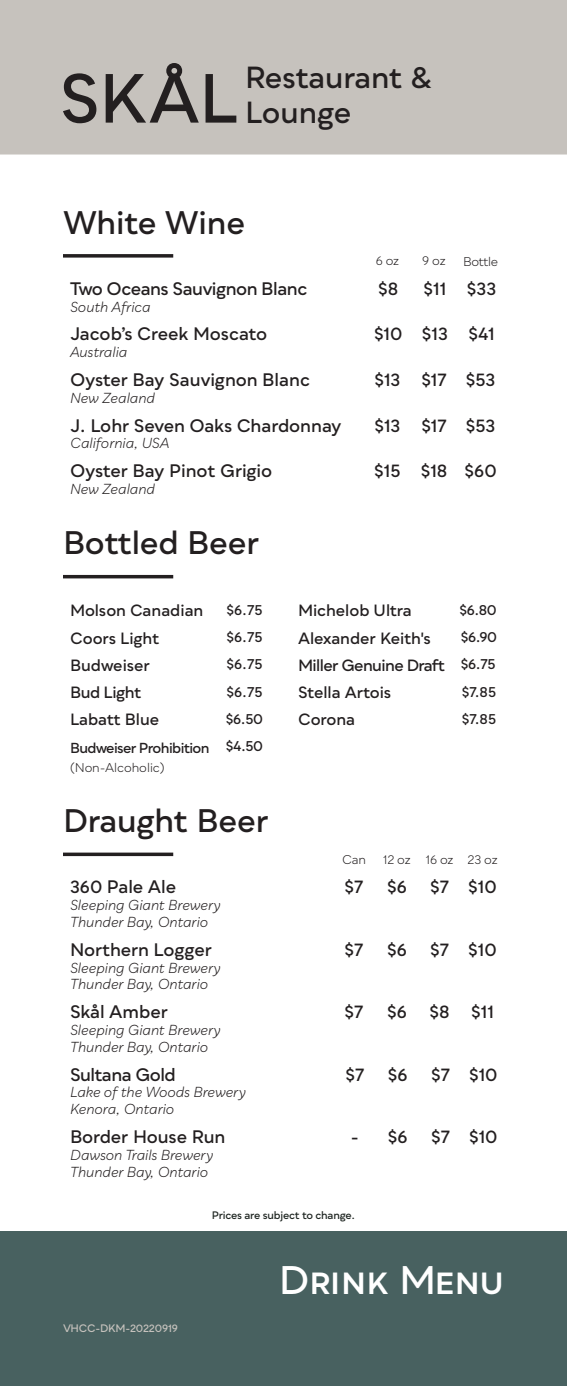
<style>
.page{position:relative;width:567px;height:1386px;background:#fff}
.page>*{position:absolute;margin:0;border:0;box-sizing:border-box;transform-origin:0 0}
.t1{font:600 38.5px "Qualion";letter-spacing:-.02em;color:#fff}
.t2{font:600 31.5px "Qualion";letter-spacing:-.015em;color:#231f20}
.t3{font:600 29.4px/35.4px "Qualion";letter-spacing:-.015em;color:#231f20}
.t4{font:600 17.5px "Qualion";letter-spacing:-.005em;color:#231f20}
.t5{font:600 17.5px "Qualion";letter-spacing:-.03em;color:#231f20}
.t6{font:600 17.5px "Qualion";letter-spacing:-.035em;color:#231f20}
.t7{font:600 15.75px "Qualion";letter-spacing:-.01em;color:#231f20}
.t8{font:600 15.75px "Qualion";letter-spacing:-.045em;color:#231f20}
.t9{font:italic 14px/16.8px "Qualion";color:#231f20}
.t10{font:600 14px "Qualion";letter-spacing:-.04em;color:#231f20}
.t11{font:12.25px "Qualion";letter-spacing:-.01em;color:#231f20}
.t12{font:600 10.5px "Qualion";letter-spacing:-.02em;color:#1d2420}
.t13{font:600 10.5px "Qualion";letter-spacing:-.02em;color:#c6c2bd}
.s1{font-size:14px}
</style>
<div class="page">
<div style="left:0;top:0;width:567px;height:155px;background:#c6c2bd"></div>
<svg style="left:63px;top:63px;width:173px;height:60px;background:#95918d"></svg>
<div style="left:0;top:1231px;width:567px;height:155px;background:#486160"></div>
<hr style="left:63px;top:575px;width:110px;height:3px;background:#231f20">
<svg style="left:63px;top:254px;width:110px;height:4px"></svg>
<hr style="left:63px;top:853px;width:110px;height:3px;background:#231f20">
<h3 class="t3" style="left:245px;top:60px;width:190px">Restaurant &amp;<br>Lounge</h3>
<h2 class="t2" style="left:63px;top:204px;width:184px">White Wine</h2>
<p class="t11" style="left:376px;top:254px;width:25px">6 oz</p>
<p class="t11" style="left:422px;top:254px;width:25px">9 oz</p>
<p class="t11" style="left:463px;top:254px;width:37px">Bottle</p>
<p class="t5" style="left:70px;top:279px;width:239px">Two Oceans Sauvignon Blanc</p>
<p class="t9" style="left:70px;top:298px;width:82px">South Africa</p>
<p class="t4" style="left:378px;top:279px;width:22px">$8</p>
<p class="t4" style="left:424px;top:279px;width:74px">$11 $33</p>
<p class="t4" style="left:70px;top:324px;width:199px">Jacob’s Creek Moscato</p>
<p class="t9" style="left:70px;top:344px;width:59px">Australia</p>
<p class="t4" style="left:374px;top:324px;width:122px">$10 $13 $41</p>
<p class="t4" style="left:70px;top:370px;width:242px">Oyster Bay Sauvignon Blanc</p>
<p class="t9" style="left:70px;top:390px;width:87px">New Zealand</p>
<p class="t4" style="left:374px;top:370px;width:123px">$13 $17 $53</p>
<p class="t4" style="left:70px;top:415px;width:273px">J. Lohr Seven Oaks Chardonnay</p>
<p class="t9" style="left:70px;top:435px;width:101px">California, USA</p>
<p class="t4" style="left:374px;top:415px;width:123px">$13 $17 $53</p>
<p class="t4" style="left:70px;top:461px;width:204px">Oyster Bay Pinot Grigio</p>
<p class="t9" style="left:70px;top:481px;width:87px">New Zealand</p>
<p class="t4" style="left:374px;top:461px;width:124px">$15 $18 $60</p>
<h2 class="t2" style="left:63px;top:525px;width:198px">Bottled Beer</h2>
<p class="t7" style="left:70px;top:602px;width:135px">Molson Canadian</p>
<p class="t10" style="left:226px;top:602px;width:38px">$6.75</p>
<p class="t7" style="left:298px;top:602px;width:115px">Michelob Ultra</p>
<p class="t10" style="left:459px;top:602px;width:39px">$6.80</p>
<p class="t7" style="left:70px;top:629px;width:91px">Coors Light</p>
<p class="t10" style="left:226px;top:629px;width:38px">$6.75</p>
<p class="t7" style="left:298px;top:629px;width:134px">Alexander Keith's</p>
<p class="t10" style="left:461px;top:629px;width:38px">$6.90</p>
<p class="t7" style="left:70px;top:656px;width:81px">Budweiser</p>
<p class="t10" style="left:226px;top:656px;width:38px">$6.75</p>
<p class="t8" style="left:298px;top:656px;width:199px">Miller Genuine Draft <span class="s1">$6.75</span></p>
<p class="t7" style="left:70px;top:684px;width:73px">Bud Light</p>
<p class="t10" style="left:226px;top:684px;width:38px">$6.75</p>
<p class="t7" style="left:298px;top:684px;width:95px">Stella Artois</p>
<p class="t10" style="left:462px;top:684px;width:36px">$7.85</p>
<p class="t7" style="left:70px;top:711px;width:91px">Labatt Blue</p>
<p class="t10" style="left:226px;top:711px;width:39px">$6.50</p>
<p class="t7" style="left:298px;top:711px;width:59px">Corona</p>
<p class="t10" style="left:462px;top:711px;width:36px">$7.85</p>
<p class="t10" style="left:70px;top:740px;width:141px">Budweiser Prohibition</p>
<p class="t11" style="left:70px;top:760px;width:96px">(Non-Alcoholic)</p>
<p class="t10" style="left:226px;top:738px;width:39px">$4.50</p>
<h2 class="t2" style="left:63px;top:803px;width:207px">Draught Beer</h2>
<p class="t4" style="left:70px;top:877px;width:108px">360 Pale Ale</p>
<p class="t9" style="left:70px;top:897px;width:152px">Sleeping Giant Brewery<br>Thunder Bay, Ontario</p>
<p class="t4" style="left:70px;top:939px;width:143px">Northern Logger</p>
<p class="t9" style="left:70px;top:959px;width:152px">Sleeping Giant Brewery<br>Thunder Bay, Ontario</p>
<p class="t4" style="left:70px;top:1002px;width:99px">Skål Amber</p>
<p class="t9" style="left:70px;top:1022px;width:152px">Sleeping Giant Brewery<br>Thunder Bay, Ontario</p>
<p class="t6" style="left:70px;top:1064px;width:107px">Sultana Gold</p>
<p class="t9" style="left:70px;top:1084px;width:177px">Lake of the Woods Brewery<br>Kenora, Ontario</p>
<p class="t4" style="left:70px;top:1127px;width:157px">Border House Run</p>
<p class="t9" style="left:70px;top:1147px;width:145px">Dawson Trails Brewery<br>Thunder Bay, Ontario</p>
<p class="t11" style="left:342px;top:852px;width:26px">Can</p>
<p class="t11" style="left:383px;top:852px;width:29px">12 oz</p>
<p class="t11" style="left:426px;top:853px;width:73px">16 oz 23 oz</p>
<p class="t4" style="left:345px;top:877px;width:21px">$7</p>
<p class="t4" style="left:387px;top:877px;width:21px">$6</p>
<p class="t4" style="left:430px;top:877px;width:68px">$7 $10</p>
<p class="t4" style="left:345px;top:939px;width:21px">$7</p>
<p class="t4" style="left:387px;top:939px;width:21px">$6</p>
<p class="t4" style="left:430px;top:939px;width:68px">$7 $10</p>
<p class="t4" style="left:345px;top:1002px;width:21px">$7</p>
<p class="t4" style="left:387px;top:1002px;width:21px">$6</p>
<p class="t4" style="left:430px;top:1002px;width:66px">$8 $11</p>
<p class="t4" style="left:345px;top:1064px;width:21px">$7</p>
<p class="t4" style="left:388px;top:1064px;width:21px">$6</p>
<p class="t4" style="left:431px;top:1064px;width:68px">$7 $10</p>
<p class="t4" style="left:351px;top:1127px;width:58px">- $6</p>
<p class="t4" style="left:431px;top:1127px;width:68px">$7 $10</p>
<p class="t12" style="left:212px;top:1209px;width:145px">Prices are subject to change.</p>
<p class="t13" style="left:63px;top:1322px;width:116px">VHCC-DKM-20220919</p>
<h1 class="t1" style="left:279px;top:1258px;width:227px">Drink Menu</h1>
</div>
